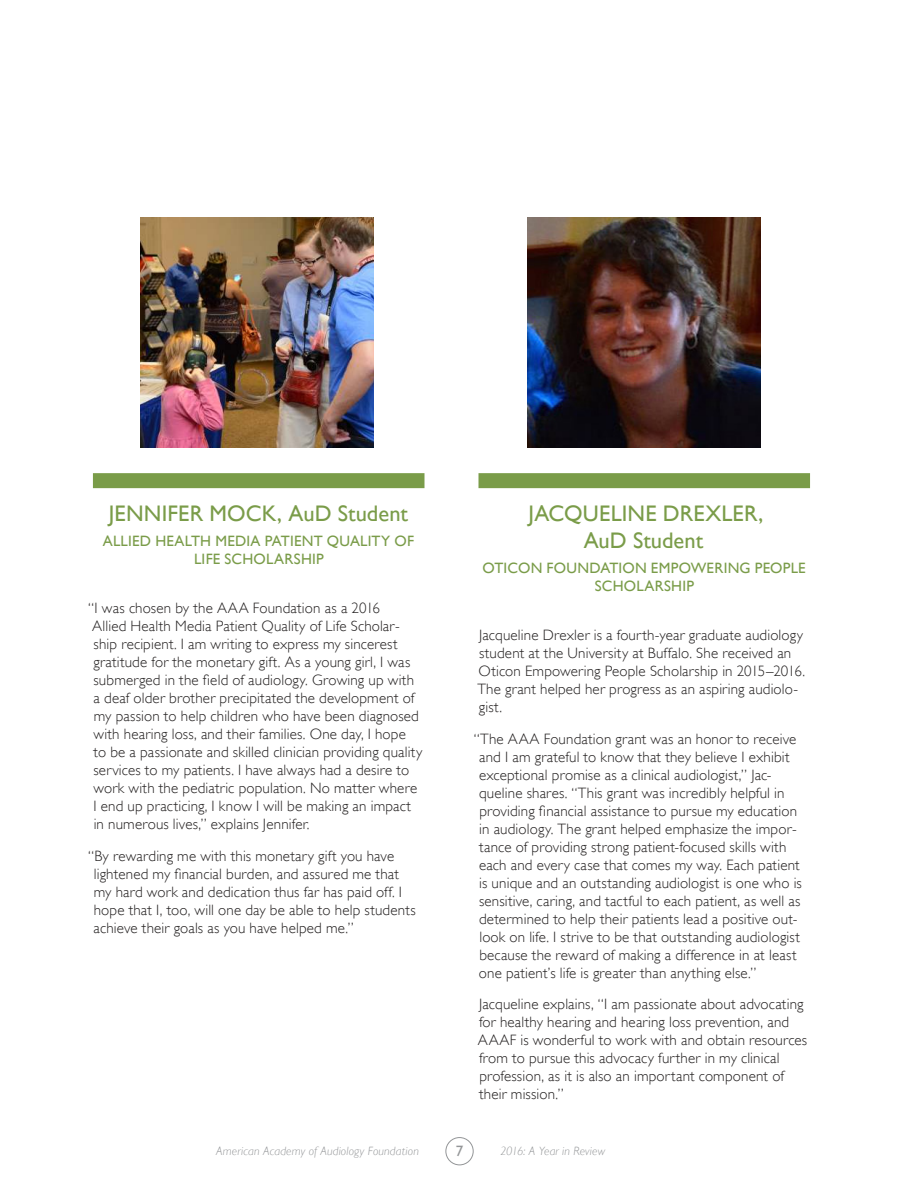
<style>
.page{position:relative;width:918px;height:1188px;background:#fff}
.page>*{position:absolute;margin:0;border:0;box-sizing:border-box;transform-origin:0 0}
.t1{font:22.5px/27px "Gill Sans";letter-spacing:.005em;color:#7a9c49;text-align:center}
.t2{font:300 15px/18px "Gill Sans";letter-spacing:.01em;color:#221f1f}
.t3{font:15px/18px "Gill Sans";letter-spacing:.015em;color:#7a9c49;text-align:center}
.t4{font:15px "Gill Sans";color:#939597}
.t5{font:italic 300 12px "Gill Sans";letter-spacing:.015em;color:#939597}
</style>
<div class="page">
<div style="left:446px;top:1137px;width:28px;height:28px;border:1px solid #939597;border-radius:50%"></div>
<div style="left:93px;top:473px;width:332px;height:15px;background:#7a9c49"></div>
<div style="left:479px;top:473px;width:331px;height:15px;background:#7a9c49"></div>
<img style="left:528px;top:217px;width:233px;height:230px">
<img style="left:140px;top:217px;width:234px;height:230px">
<h1 class="t1" style="left:109px;top:502px;width:301px">JENNIFER MOCK, AuD Student</h1>
<p class="t3" style="left:103px;top:533px;width:313px">ALLIED HEALTH MEDIA PATIENT QUALITY OF<br>LIFE SCHOLARSHIP</p>
<p class="t2" style="left:88px;top:600px;width:336px">“I was chosen by the AAA Foundation as a 2016<br>Allied Health Media Patient Quality of Life Scholar&shy;ship recipient. I am writing to express my sincerest gratitude for the monetary gift. As a young girl, I was submerged in the field of audiology. Growing up with<br>a deaf older brother precipitated the development of my passion to help children who have been diagnosed with hearing loss, and their families. One day, I hope<br>to be a passionate and skilled clinician providing quality services to my patients. I have always had a desire to work with the pediatric population. No matter where<br>I end up practicing, I know I will be making an impact<br>in numerous lives,” explains Jennifer.</p>
<p class="t2" style="left:94px;top:848px;width:324px;text-indent:-5px">“By rewarding me with this monetary gift you have lightened my financial burden, and assured me that my hard work and dedication thus far has paid off. I hope that I, too, will one day be able to help students achieve their goals as you have helped me.”</p>
<h1 class="t1" style="left:529px;top:502px;width:236px">JACQUELINE DREXLER,<br>AuD Student</h1>
<p class="t3" style="left:482px;top:560px;width:325px">OTICON FOUNDATION EMPOWERING PEOPLE<br>SCHOLARSHIP</p>
<p class="t2" style="left:477px;top:627px;width:329px">Jacqueline Drexler is a fourth-year graduate audiology student at the University at Buffalo. She received an Oticon Empowering People Scholarship in 2015–2016.<br>The grant helped her progress as an aspiring audiolo&shy;gist.</p>
<p class="t2" style="left:479px;top:731px;width:325px;text-indent:-5px">“The AAA Foundation grant was an honor to receive and I am grateful to know that they believe I exhibit exceptional promise as a clinical audiologist,” Jac&shy;queline shares. “This grant was incredibly helpful in providing financial assistance to pursue my education in audiology. The grant helped emphasize the impor&shy;tance of providing strong patient-focused skills with each and every case that comes my way. Each patient is unique and an outstanding audiologist is one who is sensitive, caring, and tactful to each patient, as well as determined to help their patients lead a positive out&shy;look on life. I strive to be that outstanding audiologist because the reward of making a difference in at least one patient’s life is greater than anything else.”</p>
<p class="t2" style="left:478px;top:996px;width:331px">Jacqueline explains, “I am passionate about advocating for healthy hearing and hearing loss prevention, and AAAF is wonderful to work with and obtain resources from to pursue this advocacy further in my clinical profession, as it is also an important component of their mission.”</p>
<p class="t5" style="left:216px;top:1146px;width:204px">American Academy of Audiology Foundation</p>
<p class="t4" style="left:456px;top:1145px;width:9px">7</p>
<p class="t5" style="left:500px;top:1146px;width:106px">2016: A Year in Review</p>
</div>
